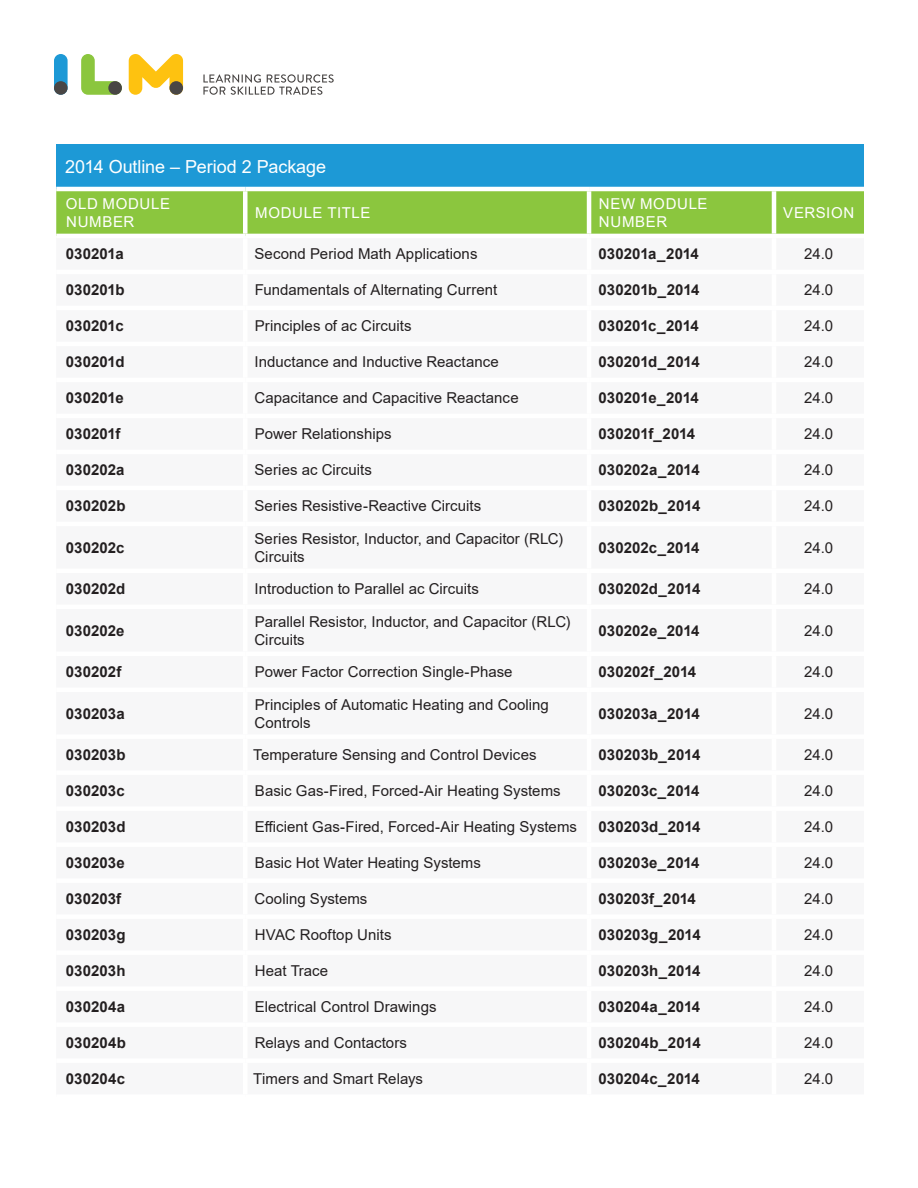
<style>
.page{position:relative;width:918px;height:1188px;background:#fff}
.page>*{position:absolute;margin:0;border:0;box-sizing:border-box;transform-origin:0 0}
.t1{font:18px "Arial";letter-spacing:-.005em;color:#fff}
.t2{font:15px/18px "Arial";color:#231f20}
.t3{font:700 15px "Arial";color:#231f20}
.t4{font:15px/18px "Arial";letter-spacing:.045em;color:#fff}
</style>
<div class="page">
<div style="left:56px;top:144px;width:808px;height:45px;background:#1d99d6"></div>
<div style="left:56px;top:191px;width:808px;height:43px;background:#8bc63e"></div>
<hr style="left:56px;top:187px;width:189px;height:4px;background:#fff">
<hr style="left:245px;top:187px;width:344px;height:4px;background:#fff">
<div style="left:243px;top:191px;width:5px;height:43px;background:#fff"></div>
<hr style="left:589px;top:187px;width:185px;height:4px;background:#fff">
<hr style="left:587px;top:191px;width:4px;height:43px;background:#fff">
<hr style="left:774px;top:187px;width:90px;height:4px;background:#fff">
<hr style="left:772px;top:191px;width:4px;height:43px;background:#fff">
<svg style="left:81px;top:54px;width:41px;height:41px"></svg>
<div style="left:54px;top:54px;width:14px;height:41px;background:#1d99d6;border-radius:7px"></div>
<svg style="left:129px;top:54px;width:54px;height:41px"></svg>
<div style="left:54px;top:81px;width:14px;height:14px;background:#494645;border-radius:50%"></div>
<div style="left:108px;top:81px;width:14px;height:14px;background:#494645;border-radius:50%"></div>
<div style="left:169px;top:81px;width:14px;height:14px;background:#494645;border-radius:50%"></div>
<svg style="left:203px;top:74px;width:131px;height:21px"></svg>
<p class="t1" style="left:65px;top:154px;width:262px">2014 Outline – Period 2 Package</p>
<p class="t4" style="left:66px;top:195px;width:106px">OLD MODULE<br>NUMBER</p>
<p class="t4" style="left:255px;top:204px;width:117px">MODULE TITLE</p>
<p class="t4" style="left:599px;top:195px;width:110px">NEW MODULE<br>NUMBER</p>
<p class="t4" style="left:783px;top:204px;width:72px">VERSION</p>
<p class="t3" style="left:66px;top:244px;width:60px">030201a</p>
<p class="t2" style="left:255px;top:245px;width:224px">Second Period Math Applications</p>
<p class="t3" style="left:599px;top:244px;width:102px">030201a_2014</p>
<p class="t2" style="left:804px;top:245px;width:30px">24.0</p>
<p class="t3" style="left:66px;top:280px;width:60px">030201b</p>
<p class="t2" style="left:255px;top:281px;width:244px">Fundamentals of Alternating Current</p>
<p class="t3" style="left:599px;top:280px;width:102px">030201b_2014</p>
<p class="t2" style="left:804px;top:281px;width:30px">24.0</p>
<p class="t3" style="left:66px;top:316px;width:60px">030201c</p>
<p class="t2" style="left:255px;top:317px;width:158px">Principles of ac Circuits</p>
<p class="t3" style="left:599px;top:316px;width:102px">030201c_2014</p>
<p class="t2" style="left:804px;top:317px;width:30px">24.0</p>
<p class="t3" style="left:66px;top:352px;width:60px">030201d</p>
<p class="t2" style="left:255px;top:353px;width:246px">Inductance and Inductive Reactance</p>
<p class="t3" style="left:599px;top:352px;width:103px">030201d_2014</p>
<p class="t2" style="left:804px;top:353px;width:30px">24.0</p>
<p class="t3" style="left:66px;top:388px;width:60px">030201e</p>
<p class="t2" style="left:254px;top:389px;width:266px">Capacitance and Capacitive Reactance</p>
<p class="t3" style="left:599px;top:388px;width:102px">030201e_2014</p>
<p class="t2" style="left:804px;top:389px;width:30px">24.0</p>
<p class="t3" style="left:66px;top:424px;width:56px">030201f</p>
<p class="t2" style="left:255px;top:425px;width:138px">Power Relationships</p>
<p class="t3" style="left:599px;top:424px;width:98px">030201f_2014</p>
<p class="t2" style="left:804px;top:425px;width:30px">24.0</p>
<p class="t3" style="left:66px;top:460px;width:60px">030202a</p>
<p class="t2" style="left:255px;top:461px;width:119px">Series ac Circuits</p>
<p class="t3" style="left:599px;top:460px;width:103px">030202a_2014</p>
<p class="t2" style="left:804px;top:461px;width:30px">24.0</p>
<p class="t3" style="left:66px;top:496px;width:61px">030202b</p>
<p class="t2" style="left:255px;top:497px;width:228px">Series Resistive-Reactive Circuits</p>
<p class="t3" style="left:599px;top:496px;width:103px">030202b_2014</p>
<p class="t2" style="left:804px;top:497px;width:30px">24.0</p>
<p class="t3" style="left:66px;top:537px;width:60px">030202c</p>
<p class="t2" style="left:254px;top:529px;width:310px">Series Resistor, Inductor, and Capacitor (RLC)<br>Circuits</p>
<p class="t3" style="left:599px;top:537px;width:102px">030202c_2014</p>
<p class="t2" style="left:804px;top:538px;width:30px">24.0</p>
<p class="t3" style="left:66px;top:578px;width:61px">030202d</p>
<p class="t2" style="left:255px;top:580px;width:226px">Introduction to Parallel ac Circuits</p>
<p class="t3" style="left:599px;top:578px;width:103px">030202d_2014</p>
<p class="t2" style="left:804px;top:580px;width:30px">24.0</p>
<p class="t3" style="left:66px;top:620px;width:60px">030202e</p>
<p class="t2" style="left:254px;top:612px;width:318px">Parallel Resistor, Inductor, and Capacitor (RLC)<br>Circuits</p>
<p class="t3" style="left:599px;top:620px;width:102px">030202e_2014</p>
<p class="t2" style="left:804px;top:621px;width:30px">24.0</p>
<p class="t3" style="left:66px;top:661px;width:57px">030202f</p>
<p class="t2" style="left:255px;top:663px;width:259px">Power Factor Correction Single-Phase</p>
<p class="t3" style="left:599px;top:661px;width:99px">030202f_2014</p>
<p class="t2" style="left:804px;top:663px;width:30px">24.0</p>
<p class="t3" style="left:66px;top:703px;width:60px">030203a</p>
<p class="t2" style="left:254px;top:695px;width:296px">Principles of Automatic Heating and Cooling<br>Controls</p>
<p class="t3" style="left:599px;top:703px;width:103px">030203a_2014</p>
<p class="t2" style="left:804px;top:704px;width:30px">24.0</p>
<p class="t3" style="left:66px;top:744px;width:61px">030203b</p>
<p class="t2" style="left:253px;top:746px;width:285px">Temperature Sensing and Control Devices</p>
<p class="t3" style="left:599px;top:744px;width:103px">030203b_2014</p>
<p class="t2" style="left:804px;top:746px;width:30px">24.0</p>
<p class="t3" style="left:66px;top:780px;width:60px">030203c</p>
<p class="t2" style="left:255px;top:782px;width:307px">Basic Gas-Fired, Forced-Air Heating Systems</p>
<p class="t3" style="left:599px;top:780px;width:103px">030203c_2014</p>
<p class="t2" style="left:804px;top:782px;width:30px">24.0</p>
<p class="t3" style="left:66px;top:816px;width:61px">030203d</p>
<p class="t2" style="left:255px;top:818px;width:324px">Efficient Gas-Fired, Forced-Air Heating Systems</p>
<p class="t3" style="left:599px;top:816px;width:103px">030203d_2014</p>
<p class="t2" style="left:804px;top:818px;width:30px">24.0</p>
<p class="t3" style="left:66px;top:852px;width:60px">030203e</p>
<p class="t2" style="left:255px;top:854px;width:228px">Basic Hot Water Heating Systems</p>
<p class="t3" style="left:599px;top:852px;width:103px">030203e_2014</p>
<p class="t2" style="left:804px;top:854px;width:30px">24.0</p>
<p class="t3" style="left:66px;top:888px;width:57px">030203f</p>
<p class="t2" style="left:254px;top:890px;width:114px">Cooling Systems</p>
<p class="t3" style="left:599px;top:888px;width:99px">030203f_2014</p>
<p class="t2" style="left:804px;top:890px;width:30px">24.0</p>
<p class="t3" style="left:66px;top:924px;width:61px">030203g</p>
<p class="t2" style="left:255px;top:926px;width:138px">HVAC Rooftop Units</p>
<p class="t3" style="left:599px;top:924px;width:104px">030203g_2014</p>
<p class="t2" style="left:804px;top:926px;width:30px">24.0</p>
<p class="t3" style="left:66px;top:960px;width:61px">030203h</p>
<p class="t2" style="left:255px;top:962px;width:75px">Heat Trace</p>
<p class="t3" style="left:599px;top:960px;width:103px">030203h_2014</p>
<p class="t2" style="left:804px;top:962px;width:30px">24.0</p>
<p class="t3" style="left:66px;top:996px;width:61px">030204a</p>
<p class="t2" style="left:255px;top:998px;width:183px">Electrical Control Drawings</p>
<p class="t3" style="left:599px;top:996px;width:103px">030204a_2014</p>
<p class="t2" style="left:804px;top:998px;width:30px">24.0</p>
<p class="t3" style="left:66px;top:1032px;width:62px">030204b</p>
<p class="t2" style="left:255px;top:1034px;width:154px">Relays and Contactors</p>
<p class="t3" style="left:599px;top:1032px;width:104px">030204b_2014</p>
<p class="t2" style="left:804px;top:1034px;width:30px">24.0</p>
<p class="t3" style="left:66px;top:1068px;width:61px">030204c</p>
<p class="t2" style="left:253px;top:1070px;width:172px">Timers and Smart Relays</p>
<p class="t3" style="left:599px;top:1068px;width:103px">030204c_2014</p>
<p class="t2" style="left:804px;top:1070px;width:30px">24.0</p>
</div>
